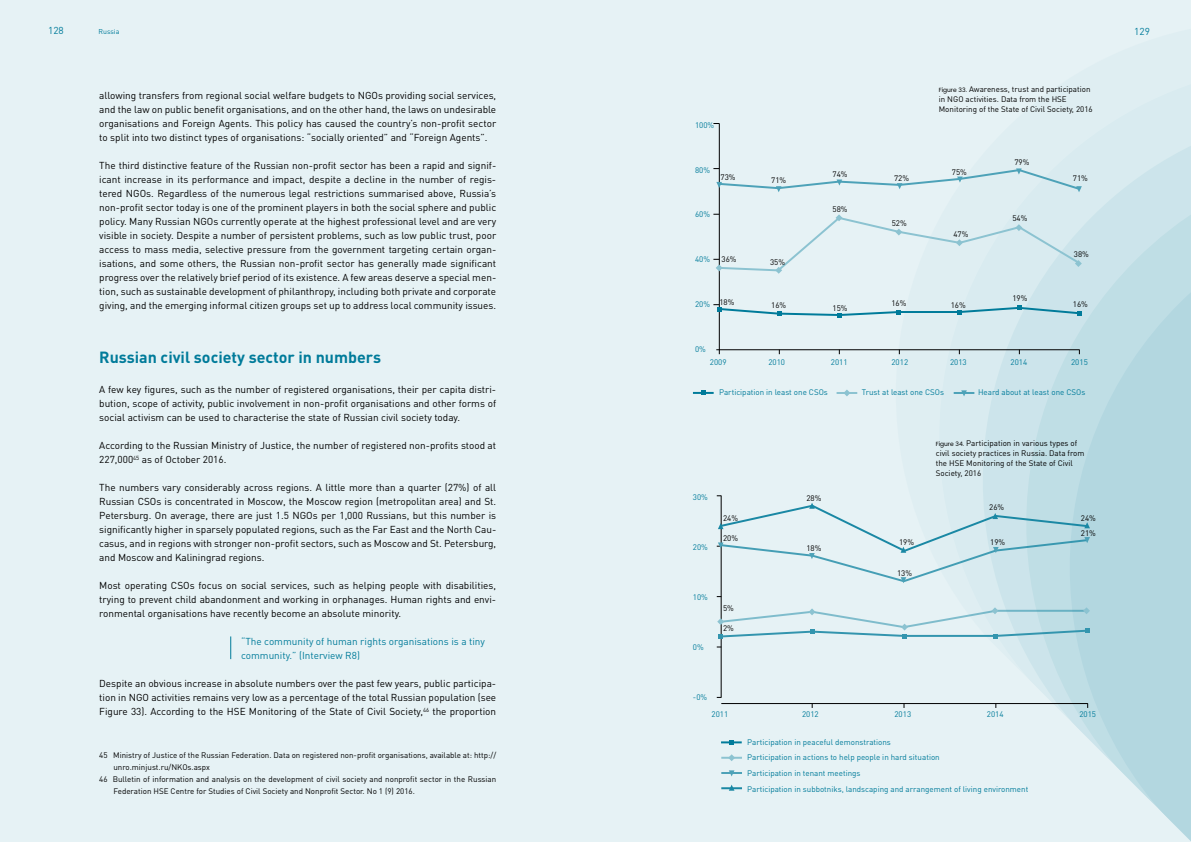
<style>
.page{position:relative;width:1191px;height:842px;background:#fff}
.page>*{position:absolute;margin:0;border:0;box-sizing:border-box;transform-origin:0 0}
.t1{font:700 16px "DIN Pro";color:#007b9a}
.t2{font:10px/14px "DIN Pro";color:#000;text-align:justify}
.t3{font:10px/14px "DIN Pro";color:#007b9a}
.t4{font:8px/10px "DIN Pro";color:#000}
.t5{font:8px/15.7px "DIN Pro";color:#007b9a}
.t6{font:7px "DIN Pro";color:#007b9a}
.s1{font-family:"Poppins";font-size:6px}
</style>
<div class="page">
<div style="left:0;top:0;width:595px;height:842px;background:#e6f2f5"></div>
<div style="left:595px;top:0;width:596px;height:842px;background:#e6f2f5"></div>
<svg style="left:946px;top:87px;width:245px;height:416px"></svg>
<svg style="left:990px;top:138px;width:201px;height:365px;fill:#d9ebf0"></svg>
<svg style="left:1033px;top:191px;width:158px;height:381px;background:#bddce4"></svg>
<svg style="left:884px;top:572px;width:307px;height:269px"></svg>
<hr style="left:836px;top:392px;width:21px;height:2px;background:#8cc3d1">
<hr style="left:719px;top:123px;width:1px;height:227px;background:#000">
<hr style="left:716px;top:350px;width:363px;height:1px;background:#000">
<svg style="left:713px;top:304px;width:368px;height:14px"></svg>
<svg style="left:713px;top:214px;width:369px;height:60px"></svg>
<svg style="left:844px;top:389px;width:5px;height:7px"></svg>
<hr style="left:953px;top:392px;width:21px;height:2px;background:#4da2b8">
<svg style="left:701px;top:390px;width:4px;height:5px"></svg>
<hr style="left:693px;top:392px;width:20px;height:2px;background:#007b9a">
<svg style="left:713px;top:168px;width:369px;height:24px"></svg>
<svg style="left:961px;top:390px;width:6px;height:6px"></svg>
<hr style="left:721px;top:496px;width:1px;height:201px;background:#000">
<hr style="left:721px;top:703px;width:366px;height:1px;background:#000">
<svg style="left:717px;top:503px;width:373px;height:80px"></svg>
<svg style="left:717px;top:607px;width:373px;height:32px"></svg>
<hr style="left:721px;top:757px;width:21px;height:2px;background:#8cc3d1">
<svg style="left:728px;top:754px;width:7px;height:7px"></svg>
<svg style="left:729px;top:740px;width:5px;height:5px"></svg>
<hr style="left:721px;top:741px;width:20px;height:2px;background:#007b9a">
<hr style="left:721px;top:772px;width:21px;height:2px;background:#4da2b8">
<svg style="left:729px;top:770px;width:5px;height:6px"></svg>
<hr style="left:721px;top:787px;width:21px;height:2px;background:#1a88a4">
<svg style="left:729px;top:785px;width:5px;height:6px"></svg>
<svg style="left:230px;top:636px;width:1px;height:23px"></svg>
<p class="t3" style="left:48px;top:23px;width:17px">128</p>
<p class="t3" style="left:1134px;top:24px;width:17px">129</p>
<p class="t6" style="left:99px;top:27px;width:22px">Russia</p>
<p class="t2" style="left:99px;top:88px;width:398px">allowing transfers from regional social welfare budgets to NGOs providing social services, and the law on public benefit organisations, and on the other hand, the laws on undesirable organisations and Foreign Agents. This policy has caused the country’s non-profit sector to split into two distinct types of organisations: “socially oriented” and “Foreign Agents”.</p>
<p class="t2" style="left:99px;top:158px;width:398px">The third distinctive feature of the Russian non-profit sector has been a rapid and signif&shy;icant increase in its performance and impact, despite a decline in the number of regis&shy;tered NGOs. Regardless of the numerous legal restrictions summarised above, Russia’s non-profit sector today is one of the prominent players in both the social sphere and public policy. Many Russian NGOs currently operate at the highest professional level and are very visible in society. Despite a number of persistent problems, such as low public trust, poor access to mass media, selective pressure from the government targeting certain organ&shy;isations, and some others, the Russian non-profit sector has generally made significant progress over the relatively brief period of its existence. A few areas deserve a special men&shy;tion, such as sustainable development of philanthropy, including both private and corporate giving, and the emerging informal citizen groups set up to address local community issues.</p>
<h1 class="t1" style="left:99px;top:346px;width:283px">Russian civil society sector in numbers</h1>
<p class="t2" style="left:99px;top:382px;width:398px">A few key figures, such as the number of registered organisations, their per capita distri&shy;bution, scope of activity, public involvement in non-profit organisations and other forms of social activism can be used to characterise the state of Russian civil society today.</p>
<p class="t2" style="left:99px;top:438px;width:398px">According to the Russian Ministry of Justice, the number of registered non-profits stood at<br>227,000<sup>45</sup> as of October 2016.</p>
<p class="t2" style="left:99px;top:480px;width:398px">The numbers vary considerably across regions. A little more than a quarter (27%) of all Russian CSOs is concentrated in Moscow, the Moscow region (metropolitan area) and St.<br>Petersburg. On average, there are just 1.5 NGOs per 1,000 Russians, but this number is significantly higher in sparsely populated regions, such as the Far East and the North Cau&shy;casus, and in regions with stronger non-profit sectors, such as Moscow and St. Petersburg, and Moscow and Kaliningrad regions.</p>
<p class="t2" style="left:99px;top:578px;width:398px">Most operating CSOs focus on social services, such as helping people with disabilities, trying to prevent child abandonment and working in orphanages. Human rights and envi&shy;ronmental organisations have recently become an absolute minority.</p>
<p class="t3" style="left:241px;top:634px;width:245px">“The community of human rights organisations is a tiny community.” (Interview R8)</p>
<p class="t2" style="left:99px;top:676px;width:398px">Despite an obvious increase in absolute numbers over the past few years, public participa&shy;tion in NGO activities remains very low as a percentage of the total Russian population (see Figure 33). According to the HSE Monitoring of the State of Civil Society,<sup>46</sup> the proportion</p>
<p class="t4" style="left:99px;top:749px;width:398px">45 Ministry of Justice of the Russian Federation. Data on registered non-profit organisations, available at: http://</p>
<p class="t4" style="left:113px;top:761px;width:98px">unro.minjust.ru/NKOs.aspx</p>
<p class="t4" style="left:99px;top:773px;width:398px">46 Bulletin of information and analysis on the development of civil society and nonprofit sector in the Russian</p>
<p class="t4" style="left:113px;top:785px;width:303px">Federation HSE Centre for Studies of Civil Society and Nonprofit Sector. No 1 (9) 2016.</p>
<p class="t4" style="left:938px;top:84px;width:155px"><span class="s1">Figure 33.</span> Awareness, trust and participation in NGO activities. Data from the HSE<br>Monitoring of the State of Civil Society, 2016</p>
<p class="t5" style="left:695px;top:117px;width:21px">100%</p>
<p class="t5" style="left:695px;top:161px;width:17px">80%</p>
<p class="t5" style="left:695px;top:206px;width:17px">60%</p>
<p class="t5" style="left:695px;top:251px;width:17px">40%</p>
<p class="t5" style="left:695px;top:296px;width:17px">20%</p>
<p class="t5" style="left:695px;top:341px;width:12px">0%</p>
<p class="t4" style="left:720px;top:171px;width:17px">73%</p>
<p class="t4" style="left:721px;top:253px;width:17px">36%</p>
<p class="t4" style="left:719px;top:297px;width:17px">18%</p>
<p class="t4" style="left:771px;top:175px;width:17px">71%</p>
<p class="t4" style="left:770px;top:257px;width:17px">35%</p>
<p class="t4" style="left:832px;top:168px;width:17px">74%</p>
<p class="t4" style="left:832px;top:204px;width:17px">58%</p>
<p class="t4" style="left:771px;top:300px;width:17px">16%</p>
<p class="t4" style="left:832px;top:302px;width:17px">15%</p>
<p class="t4" style="left:894px;top:173px;width:17px">72%</p>
<p class="t4" style="left:891px;top:218px;width:17px">52%</p>
<p class="t4" style="left:952px;top:167px;width:17px">75%</p>
<p class="t4" style="left:953px;top:229px;width:17px">47%</p>
<p class="t4" style="left:891px;top:298px;width:17px">16%</p>
<p class="t4" style="left:950px;top:299px;width:17px">16%</p>
<p class="t4" style="left:1014px;top:157px;width:17px">79%</p>
<p class="t4" style="left:1012px;top:213px;width:17px">54%</p>
<p class="t4" style="left:1012px;top:292px;width:17px">19%</p>
<p class="t4" style="left:1073px;top:173px;width:17px">71%</p>
<p class="t4" style="left:1074px;top:249px;width:17px">38%</p>
<p class="t4" style="left:1073px;top:299px;width:17px">16%</p>
<p class="t5" style="left:710px;top:354px;width:18px">2009</p>
<p class="t5" style="left:768px;top:354px;width:18px">2010</p>
<p class="t5" style="left:831px;top:354px;width:18px">2011</p>
<p class="t5" style="left:891px;top:354px;width:18px">2012</p>
<p class="t5" style="left:950px;top:354px;width:18px">2013</p>
<p class="t5" style="left:1010px;top:354px;width:18px">2014</p>
<p class="t5" style="left:1071px;top:354px;width:18px">2015</p>
<p class="t5" style="left:719px;top:384px;width:110px">Participation in least one CSOs</p>
<p class="t5" style="left:861px;top:384px;width:84px">Trust at least one CSOs</p>
<p class="t5" style="left:978px;top:384px;width:109px">Heard about at least one CSOs</p>
<p class="t5" style="left:693px;top:489px;width:17px">30%</p>
<p class="t5" style="left:693px;top:539px;width:17px">20%</p>
<p class="t4" style="left:723px;top:513px;width:17px">24%</p>
<p class="t4" style="left:723px;top:533px;width:17px">20%</p>
<p class="t5" style="left:693px;top:589px;width:17px">10%</p>
<p class="t5" style="left:693px;top:639px;width:12px">0%</p>
<p class="t4" style="left:723px;top:603px;width:12px">5%</p>
<p class="t4" style="left:723px;top:623px;width:12px">2%</p>
<p class="t5" style="left:693px;top:689px;width:16px">-0%</p>
<p class="t4" style="left:806px;top:493px;width:17px">28%</p>
<p class="t4" style="left:806px;top:543px;width:17px">18%</p>
<p class="t4" style="left:899px;top:536px;width:17px">19%</p>
<p class="t4" style="left:897px;top:568px;width:17px">13%</p>
<p class="t4" style="left:935px;top:438px;width:150px"><span class="s1">Figure 34.</span> Participation in various types of civil society practices in Russia. Data from the HSE Monitoring of the State of Civil Society, 2016</p>
<p class="t4" style="left:989px;top:502px;width:17px">26%</p>
<p class="t4" style="left:990px;top:537px;width:17px">19%</p>
<p class="t4" style="left:1080px;top:513px;width:17px">24%</p>
<p class="t4" style="left:1080px;top:528px;width:17px">21%</p>
<p class="t5" style="left:711px;top:705px;width:18px">2011</p>
<p class="t5" style="left:802px;top:705px;width:18px">2012</p>
<p class="t5" style="left:894px;top:705px;width:18px">2013</p>
<p class="t5" style="left:987px;top:705px;width:18px">2014</p>
<p class="t5" style="left:1079px;top:705px;width:18px">2015</p>
<p class="t5" style="left:747px;top:733px;width:283px">Participation in peaceful demonstrations<br>Participation in actions to help people in hard situation<br>Participation in tenant meetings<br>Participation in subbotniks, landscaping and arrangement of living environment</p>
</div>
